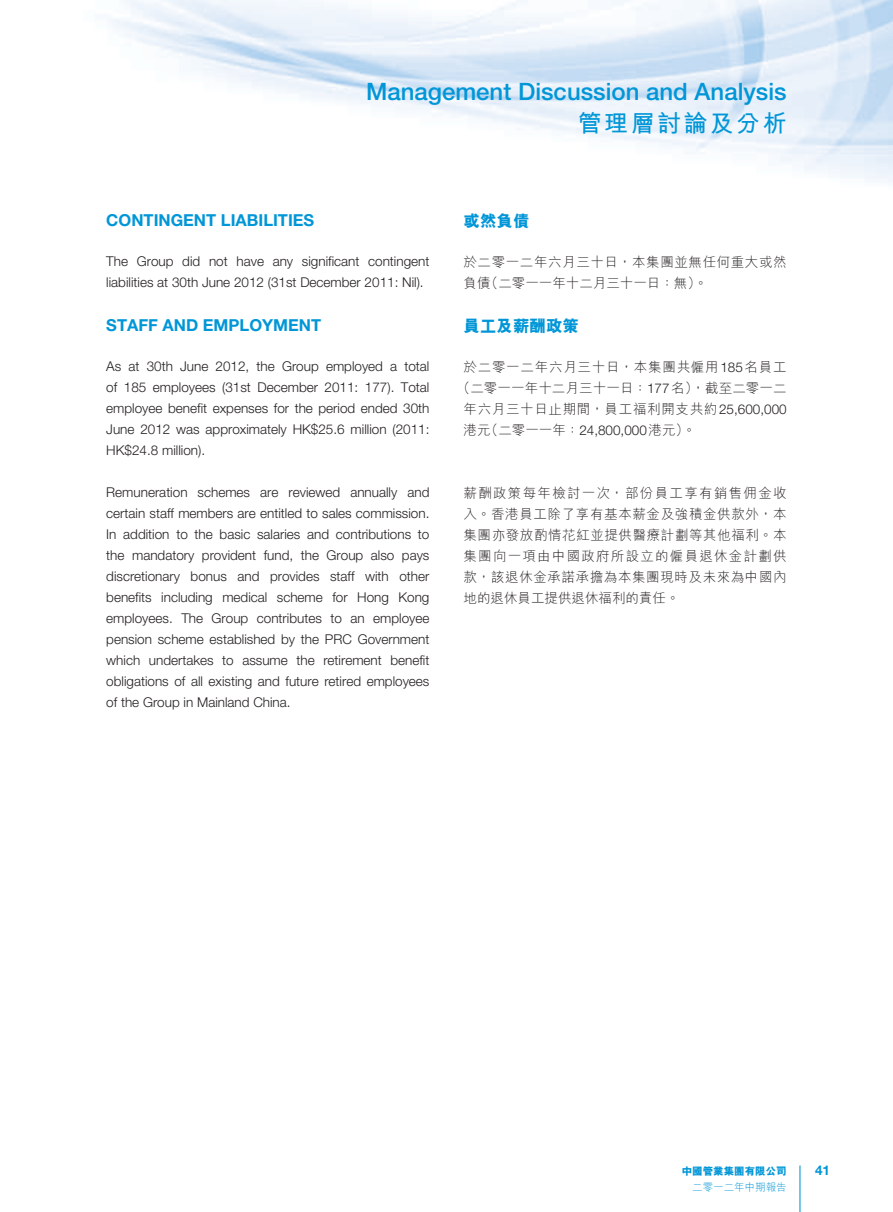
<style>
.page{position:relative;width:893px;height:1212px;background:#fff}
.page>*{position:absolute;margin:0;border:0;box-sizing:border-box;transform-origin:0 0}
.t1{font:500 24px/31.5px "Helvetica Neue LT Std";color:#0096d7;text-align:right}
.t2{font:700 16.5px "Helvetica Neue LT Std";color:#0096d7}
.t3{font:16.5px "M Hei HK Xbold B5 pc H";color:#0096d7}
.t4{font:300 13.5px/21px "Helvetica Neue LT Std";color:#231f20;text-align:justify}
.t5{font:13.5px/21px "M Hei HK Light B5 pc H";letter-spacing:.045em;color:#231f20}
.t6{font:13.5px "M Hei HK Light B5 pc H";letter-spacing:.01em;color:#231f20}
.t7{font:13.5px "M Hei HK Light B5 pc H";color:#231f20}
.t8{font:700 13.5px "Helvetica Neue LT Std";color:#0096d7}
.t9{font:10.5px/16.5px "M Hei HK Xbold B5 pc H";color:#0096d7;text-align:right}
.s1{font-family:"M Hei HK Bold B5 pc H";font-weight:400}
.s2{font-family:"Helvetica Neue LT Std";font-weight:300}
.s3{font-family:"M Hei HK Light B5 pc H"}
</style>
<div class="page">
<hr style="left:799px;top:1165px;width:1px;height:47px;background:#0096d7">
<p class="t1" style="left:366px;top:79px;width:422px">Management Discussion and Analysis<span class="s1">管理層討論及分析</span></p>
<p class="t2" style="left:106px;top:215px;width:210px">CONTINGENT LIABILITIES</p>
<p class="t4" style="left:106px;top:252px;width:325px">The Group did not have any significant contingent liabilities at 30th June 2012 (31st December 2011: Nil).</p>
<p class="t2" style="left:106px;top:320px;width:216px">STAFF AND EMPLOYMENT</p>
<p class="t4" style="left:106px;top:357px;width:325px">As at 30th June 2012, the Group employed a total of 185 employees (31st December 2011: 177). Total employee benefit expenses for the period ended 30th June 2012 was approximately HK$25.6 million (2011:<br>HK$24.8 million).</p>
<p class="t4" style="left:106px;top:483px;width:325px">Remuneration schemes are reviewed annually and certain staff members are entitled to sales commission.<br>In addition to the basic salaries and contributions to the mandatory provident fund, the Group also pays discretionary bonus and provides staff with other benefits including medical scheme for Hong Kong employees. The Group contributes to an employee pension scheme established by the PRC Government which undertakes to assume the retirement benefit obligations of all existing and future retired employees of the Group in Mainland China.</p>
<p class="t3" style="left:463px;top:215px;width:67px">或然負債</p>
<p class="t5" style="left:463px;top:253px;width:325px">於二零一二年六月三十日，本集團並無任何重大或然負債（二零一一年十二月三十一日：無）。</p>
<p class="t3" style="left:463px;top:320px;width:117px">員工及薪酬政策</p>
<p class="t5" style="left:463px;top:358px;width:325px">於二零一二年六月三十日，本集團共僱用<span class="s2">185</span>名員工</p>
<p class="t6" style="left:457px;top:383px;width:331px">（二零一一年十二月三十一日：<span class="s2">177</span>名），截至二零一二</p>
<p class="t5" style="left:463px;top:400px;width:325px">年六月三十日止期間，員工福利開支共約<span class="s2">25,600,000</span></p>
<p class="t7" style="left:463px;top:425px;width:234px">港元（二零一一年：<span class="s2">24,800,000</span>港元）。</p>
<p class="t5" style="left:463px;top:484px;width:325px;text-align:justify">薪酬政策每年檢討一次，部份員工享有銷售佣金收入。香港員工除了享有基本薪金及強積金供款外，本集團亦發放酌情花紅並提供醫療計劃等其他福利。本集團向一項由中國政府所設立的僱員退休金計劃供款，該退休金承諾承擔為本集團現時及未來為中國內地的退休員工提供退休福利的責任。</p>
<p class="t9" style="left:682px;top:1164px;width:107px">中國管業集團有限公司<span class="s3">二零一二年中期報告</span></p>
<p class="t8" style="left:815px;top:1166px;width:17px">41</p>
</div>
